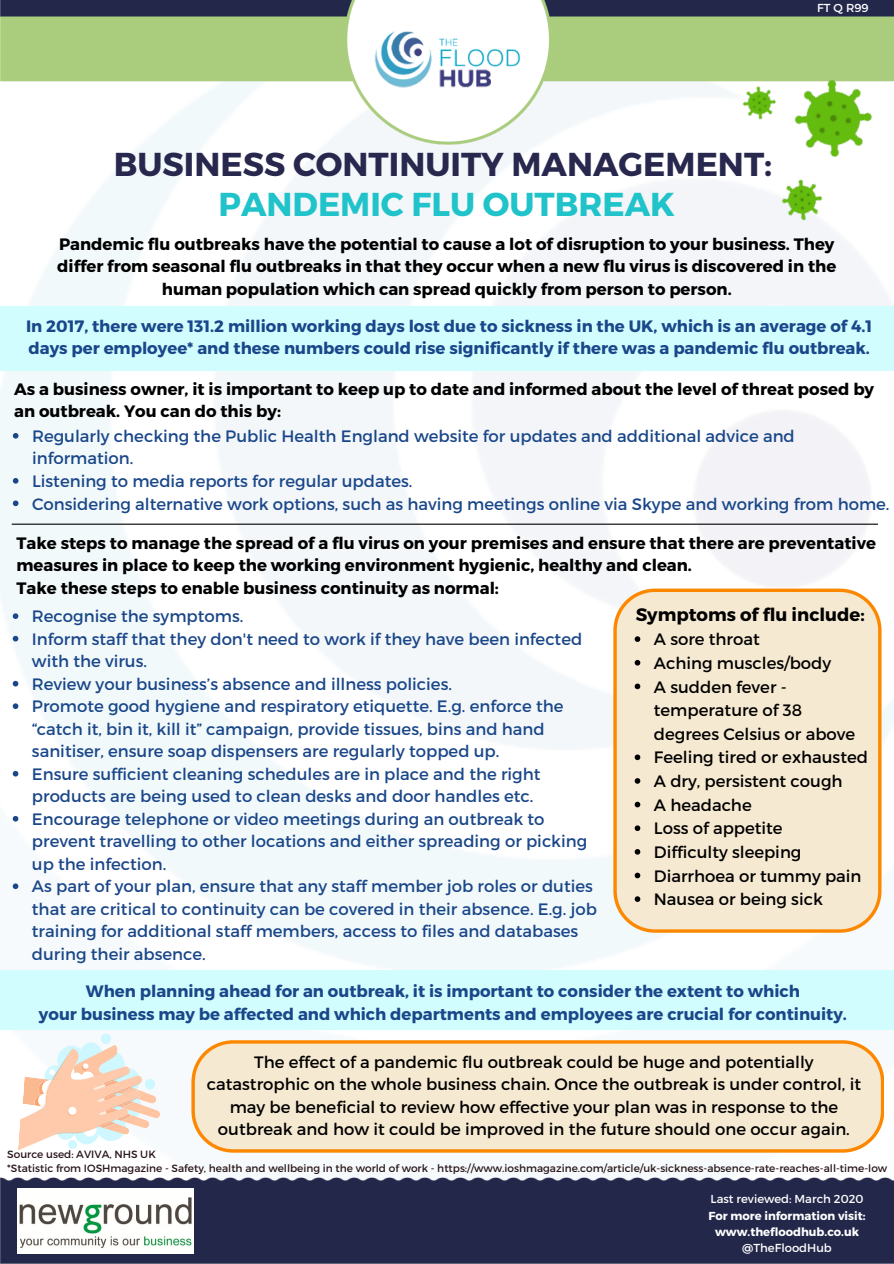
<style>
.page{position:relative;width:894px;height:1264px;background:#fff}
.page>*{position:absolute;margin:0;border:0;box-sizing:border-box;transform-origin:0 0}
.t1{font:700 33.15px "Montserrat";color:#28284f}
.t2{font:700 33.15px "Montserrat";color:#20c3c9}
.t3{font:700 18px "Montserrat";color:#000}
.t4{font:16.5px/22.5px "Montserrat";color:#1a4789}
.t5{font:700 16.5px/22.5px "Montserrat";color:#000}
.t6{font:16.5px/22.5px "Montserrat";color:#000;text-align:center}
.t7{font:700 16.5px/22.5px "Montserrat";color:#1a4789}
.t8{font:700 11.55px/15.8px "Montserrat";color:#fff;text-align:center}
.t9{font:11.55px "Montserrat";color:#fff}
.t10{font:10.5px "Montserrat";color:#281519}
</style>
<div class="page">
<img style="left:0;top:144px;width:893px;height:1009px">
<div style="left:0;top:306px;width:893px;height:64px;background:#d1fdff"></div>
<img style="left:0;top:0;width:893px;height:144px">
<div style="left:0;top:1177px;width:893px;height:86px;background:#23284b"></div>
<img style="left:18px;top:1188px;width:175px;height:65px">
<svg style="left:191px;top:1040px;width:692px;height:112px;background:#f6e3c5"></svg>
<img style="left:363px;top:23px;width:162px;height:71px">
<hr style="left:12px;top:523px;width:865px;height:1px;background:#000">
<div style="left:613px;top:588px;width:268px;height:344px;background:#f6e9d1"></div>
<img style="left:720px;top:32px;width:173px;height:196px">
<div style="left:101px;top:1033px;width:10px;height:11px;background:#cef7ff;border-radius:50%"></div>
<svg style="left:80px;top:1042px;width:22px;height:21px"></svg>
<svg style="left:18px;top:1044px;width:142px;height:109px"></svg>
<svg style="left:67px;top:1108px;width:9px;height:8px"></svg>
<div style="left:68px;top:1106px;width:8px;height:8px;background:#fff;border-radius:50%"></div>
<div style="left:0;top:970px;width:893px;height:60px;background:#d1fdff"></div>
<svg style="left:13px;top:613px;width:5px;height:6px"></svg>
<svg style="left:13px;top:636px;width:5px;height:5px"></svg>
<svg style="left:13px;top:681px;width:5px;height:5px"></svg>
<svg style="left:13px;top:703px;width:5px;height:6px"></svg>
<svg style="left:13px;top:771px;width:5px;height:5px"></svg>
<svg style="left:13px;top:816px;width:5px;height:5px"></svg>
<svg style="left:13px;top:883px;width:5px;height:6px"></svg>
<svg style="left:13px;top:433px;width:5px;height:5px"></svg>
<svg style="left:13px;top:478px;width:5px;height:5px"></svg>
<svg style="left:13px;top:500px;width:5px;height:6px"></svg>
<svg style="left:634px;top:636px;width:6px;height:6px"></svg>
<svg style="left:634px;top:660px;width:6px;height:5px"></svg>
<svg style="left:634px;top:683px;width:6px;height:6px"></svg>
<svg style="left:634px;top:754px;width:6px;height:6px"></svg>
<svg style="left:634px;top:778px;width:6px;height:5px"></svg>
<svg style="left:634px;top:801px;width:6px;height:6px"></svg>
<svg style="left:634px;top:825px;width:6px;height:6px"></svg>
<svg style="left:634px;top:849px;width:6px;height:5px"></svg>
<svg style="left:634px;top:872px;width:6px;height:6px"></svg>
<svg style="left:634px;top:896px;width:6px;height:5px"></svg>
<p class="t9" style="left:817px;top:1px;width:53px">FT Q R99</p>
<p class="t1" style="left:114px;top:143px;width:659px">BUSINESS CONTINUITY MANAGEMENT:</p>
<h2 class="t2" style="left:218px;top:183px;width:458px">PANDEMIC FLU OUTBREAK</h2>
<h2 class="t5" style="left:57px;top:232px;width:780px;text-align:center">Pandemic flu outbreaks have the potential to cause a lot of disruption to your business. They differ from seasonal flu outbreaks in that they occur when a new flu virus is discovered in the human population which can spread quickly from person to person.</h2>
<p class="t7" style="left:26px;top:314px;width:847px">In 2017, there were 131.2 million working days lost due to sickness in the UK, which is an average of 4.1 days per employee* and these numbers could rise significantly if there was a pandemic flu outbreak.</p>
<p class="t5" style="left:14px;top:376px;width:861px">As a business owner, it is important to keep up to date and informed about the level of threat posed by an outbreak. You can do this by:</p>
<p class="t4" style="left:32px;top:424px;width:764px">Regularly checking the Public Health England website for updates and additional advice and information.</p>
<p class="t4" style="left:32px;top:469px;width:382px">Listening to media reports for regular updates.</p>
<p class="t4" style="left:32px;top:491px;width:858px">Considering alternative work options, such as having meetings online via Skype and working from home.</p>
<p class="t5" style="left:17px;top:530px;width:860px">Take steps to manage the spread of a flu virus on your premises and ensure that there are preventative measures in place to keep the working environment hygienic, healthy and clean.<br>Take these steps to enable business continuity as normal:</p>
<p class="t3" style="left:635px;top:603px;width:230px">Symptoms of flu include:</p>
<p class="t6" style="left:653px;top:627px;width:107px">A sore throat</p>
<p class="t6" style="left:653px;top:651px;width:179px">Aching muscles/body</p>
<p class="t6" style="left:653px;top:674px;width:203px;line-height:23.7px;text-align:left">A sudden fever - temperature of 38 degrees Celsius or above</p>
<p class="t6" style="left:653px;top:745px;width:215px">Feeling tired or exhausted</p>
<p class="t6" style="left:653px;top:769px;width:190px">A dry, persistent cough</p>
<p class="t6" style="left:653px;top:792px;width:99px">A headache</p>
<p class="t6" style="left:653px;top:816px;width:130px">Loss of appetite</p>
<p class="t6" style="left:653px;top:840px;width:149px">Difficulty sleeping</p>
<p class="t6" style="left:653px;top:863px;width:209px">Diarrhoea or tummy pain</p>
<p class="t6" style="left:653px;top:887px;width:170px">Nausea or being sick</p>
<p class="t4" style="left:32px;top:604px;width:213px">Recognise the symptoms.</p>
<h4 class="t4" style="left:32px;top:627px;width:551px">Inform staff that they don't need to work if they have been infected with the virus.</h4>
<p class="t4" style="left:32px;top:672px;width:421px">Review your business’s absence and illness policies.</p>
<p class="t4" style="left:32px;top:694px;width:533px">Promote good hygiene and respiratory etiquette. E.g. enforce the “catch it, bin it, kill it” campaign, provide tissues, bins and hand sanitiser, ensure soap dispensers are regularly topped up.</p>
<h1 class="t4" style="left:32px;top:762px;width:510px">Ensure sufficient cleaning schedules are in place and the right products are being used to clean desks and door handles etc.</h1>
<h1 class="t4" style="left:32px;top:807px;width:556px">Encourage telephone or video meetings during an outbreak to prevent travelling to other locations and either spreading or picking up the infection.</h1>
<h2 class="t4" style="left:32px;top:874px;width:566px">As part of your plan, ensure that any staff member job roles or duties that are critical to continuity can be covered in their absence. E.g. job training for additional staff members, access to files and databases during their absence.</h2>
<h2 class="t7" style="left:39px;top:979px;width:809px;text-align:center">When planning ahead for an outbreak, it is important to consider the extent to which<br>your business may be affected and which departments and employees are crucial for continuity.</h2>
<h2 class="t6" style="left:207px;top:1049px;width:655px">The effect of a pandemic flu outbreak could be huge and potentially catastrophic on the whole business chain. Once the outbreak is under control, it may be beneficial to review how effective your plan was in response to the outbreak and how it could be improved in the future should one occur again.</h2>
<p class="t10" style="left:7px;top:1146px;width:150px">Source used: AVIVA, NHS UK</p>
<h2 class="t10" style="left:7px;top:1160px;width:881px">*Statistic from IOSHmagazine - Safety, health and wellbeing in the world of work - https://www.ioshmagazine.com/article/uk-sickness-absence-rate-reaches-all-time-low</h2>
<p class="t9" style="left:710px;top:1191px;width:154px">Last reviewed: March 2020</p>
<p class="t8" style="left:708px;top:1207px;width:159px">For more information visit: www.thefloodhub.co.uk</p>
<p class="t9" style="left:742px;top:1240px;width:91px">@TheFloodHub</p>
</div>
